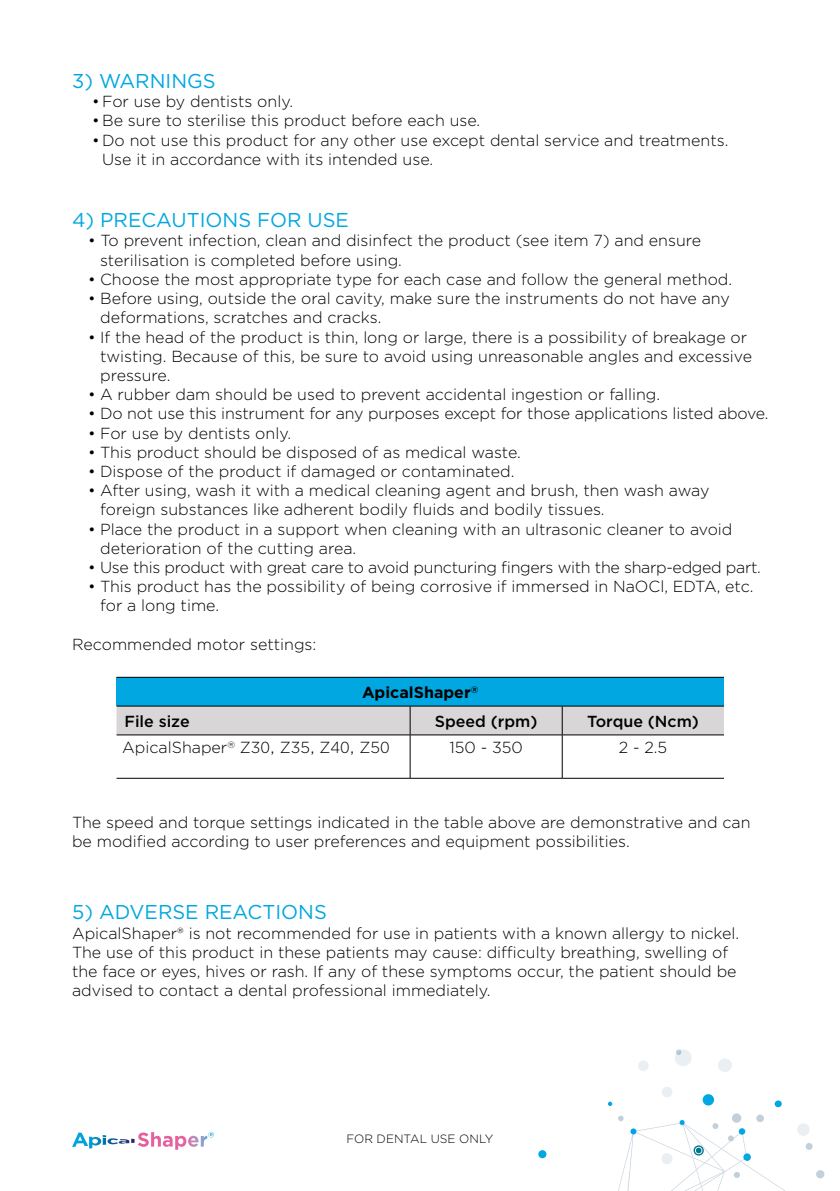
<style>
.page{position:relative;width:840px;height:1191px;background:#fff}
.page>*{position:absolute;margin:0;border:0;box-sizing:border-box;transform-origin:0 0}
.t1{font:20px "Gotham";color:#00a7e1}
.t2{font:300 16px/19.2px "Gotham";color:#000}
.t3{font:300 16px "Gotham";letter-spacing:-.02em;color:#000}
.t4{font:500 16px "Gotham";color:#000}
.t5{font:700 16px "Gotham";color:#000}
.t6{font:300 12px "Gotham";color:#000}
</style>
<div class="page">
<div style="left:702px;top:1094px;width:11px;height:11px;background:#00a7e2;border-radius:50%"></div>
<svg style="left:608px;top:1101px;width:4px;height:5px"></svg>
<div style="left:538px;top:1150px;width:8px;height:8px;background:#00a7e2;border-radius:50%"></div>
<div style="left:774px;top:1100px;width:7px;height:7px;background:#00a7e2;border-radius:50%"></div>
<svg style="left:805px;top:1143px;width:7px;height:7px"></svg>
<svg style="left:816px;top:1170px;width:8px;height:8px"></svg>
<svg style="left:618px;top:1113px;width:167px;height:78px"></svg>
<div style="left:717px;top:1058px;width:14px;height:14px;background:#eaeff4;border-radius:7px"></div>
<div style="left:637px;top:1060px;width:11px;height:11px;background:#eaeff4;border-radius:5px"></div>
<div style="left:661px;top:1086px;width:11px;height:11px;background:#eaeff4;border-radius:5px"></div>
<svg style="left:675px;top:1049px;width:16px;height:17px"></svg>
<div style="left:661px;top:1153px;width:11px;height:11px;background:#eaeff4;border-radius:6px"></div>
<div style="left:796px;top:1123px;width:13px;height:12px;background:#eaeff4;border-radius:6px"></div>
<div style="left:116px;top:677px;width:607px;height:29px;background:#00a7e1"></div>
<hr style="left:116px;top:677px;width:294px;height:1px;background:#000">
<hr style="left:410px;top:677px;width:152px;height:1px;background:#000">
<hr style="left:562px;top:677px;width:161px;height:1px;background:#000">
<div style="left:116px;top:706px;width:607px;height:28px;background:#d8d6d6"></div>
<hr style="left:116px;top:734px;width:294px;height:1px;background:#000">
<hr style="left:410px;top:734px;width:152px;height:1px;background:#000">
<hr style="left:409px;top:735px;width:1px;height:43px;background:#000">
<hr style="left:562px;top:734px;width:161px;height:1px;background:#000">
<hr style="left:561px;top:735px;width:1px;height:43px;background:#000">
<hr style="left:116px;top:778px;width:294px;height:1px;background:#000">
<hr style="left:410px;top:778px;width:152px;height:1px;background:#000">
<hr style="left:562px;top:778px;width:161px;height:1px;background:#000">
<svg style="left:72px;top:1131px;width:142px;height:18px"></svg>
<p class="t1" style="left:72px;top:68px;width:145px">3) WARNINGS</p>
<p class="t2" style="left:92px;top:92px;width:202px">•For use by dentists only.</p>
<p class="t2" style="left:92px;top:111px;width:389px">• Be sure to sterilise this product before each use.</p>
<p class="t2" style="left:102px;top:130px;width:627px;text-indent:-10px">•Do not use this product for any other use except dental service and treatments.<br>Use it in accordance with its intended use.</p>
<p class="t1" style="left:72px;top:207px;width:278px">4) PRECAUTIONS FOR USE</p>
<p class="t2" style="left:100px;top:231px;width:602px;text-indent:-12px">• To prevent infection, clean and disinfect the product (see item 7) and ensure sterilisation is completed before using.</p>
<p class="t2" style="left:88px;top:269px;width:645px">• Choose the most appropriate type for each case and follow the general method.</p>
<p class="t2" style="left:100px;top:288px;width:631px;text-indent:-12px">• Before using, outside the oral cavity, make sure the instruments do not have any deformations, scratches and cracks.</p>
<p class="t2" style="left:100px;top:327px;width:653px;text-indent:-12px">• If the head of the product is thin, long or large, there is a possibility of breakage or twisting. Because of this, be sure to avoid using unreasonable angles and excessive pressure.</p>
<p class="t2" style="left:88px;top:384px;width:573px">• A rubber dam should be used to prevent accidental ingestion or falling.</p>
<p class="t2" style="left:88px;top:404px;width:681px">• Do not use this instrument for any purposes except for those applications listed above.</p>
<p class="t2" style="left:88px;top:423px;width:204px">• For use by dentists only.</p>
<p class="t2" style="left:88px;top:442px;width:434px">• This product should be disposed of as medical waste.</p>
<p class="t2" style="left:88px;top:461px;width:427px">• Dispose of the product if damaged or contaminated.</p>
<p class="t2" style="left:100px;top:480px;width:610px;text-indent:-12px">• After using, wash it with a medical cleaning agent and brush, then wash away foreign substances like adherent bodily fluids and bodily tissues.</p>
<p class="t2" style="left:100px;top:519px;width:633px;text-indent:-12px">• Place the product in a support when cleaning with an ultrasonic cleaner to avoid deterioration of the cutting area.</p>
<p class="t3" style="left:88px;top:557px;width:674px">• Use this product with great care to avoid puncturing fingers with the sharp-edged part.</p>
<p class="t2" style="left:100px;top:576px;width:654px;text-indent:-12px">• This product has the possibility of being corrosive if immersed in NaOCl, EDTA, etc. for a long time.</p>
<p class="t2" style="left:72px;top:634px;width:246px">Recommended motor settings:</p>
<p class="t5" style="left:362px;top:682px;width:118px">ApicalShaper<sup>®</sup></p>
<p class="t4" style="left:124px;top:711px;width:67px">File size</p>
<p class="t4" style="left:434px;top:711px;width:104px">Speed (rpm)</p>
<p class="t4" style="left:587px;top:711px;width:113px">Torque (Ncm)</p>
<p class="t2" style="left:122px;top:737px;width:269px">ApicalShaper<sup>®</sup> Z30, Z35, Z40, Z50</p>
<p class="t2" style="left:449px;top:737px;width:75px">150 - 350</p>
<p class="t2" style="left:618px;top:737px;width:50px">2 - 2.5</p>
<p class="t2" style="left:72px;top:812px;width:679px">The speed and torque settings indicated in the table above are demonstrative and can be modified according to user preferences and equipment possibilities.</p>
<p class="t1" style="left:72px;top:899px;width:256px">5) ADVERSE REACTIONS</p>
<p class="t2" style="left:72px;top:923px;width:668px">ApicalShaper® is not recommended for use in patients with a known allergy to nickel.<br>The use of this product in these patients may cause: difficulty breathing, swelling of the face or eyes, hives or rash. If any of these symptoms occur, the patient should be advised to contact a dental professional immediately.</p>
<p class="t6" style="left:346px;top:1130px;width:148px">FOR DENTAL USE ONLY</p>
</div>
